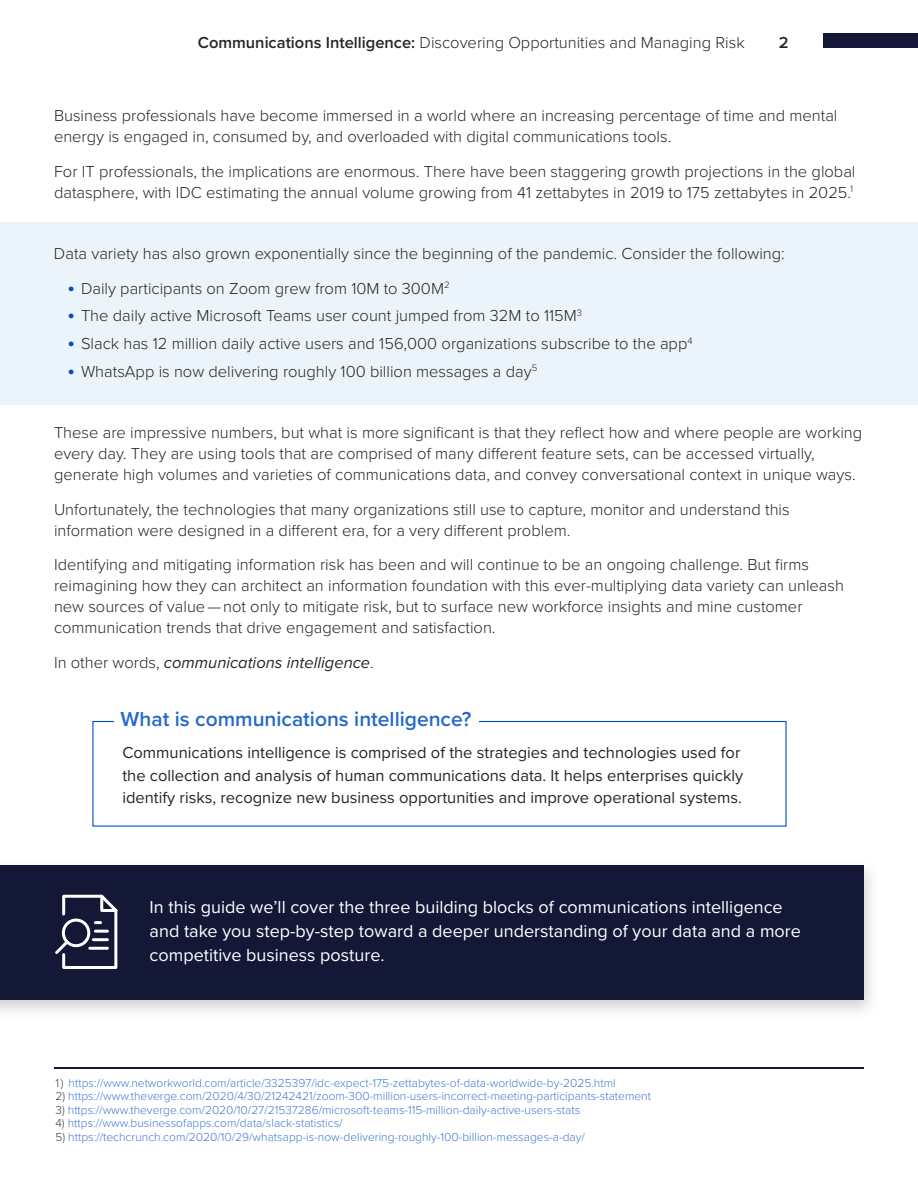
<style>
.page{position:relative;width:918px;height:1188px;background:#fff}
.page>*{position:absolute;margin:0;border:0;box-sizing:border-box;transform-origin:0 0}
.t1{font:600 21px "Proxima Nova";color:#2669cb}
.t2{font:18px/24px "Proxima Nova";color:#fff}
.t3{font:300 16.5px/21px "Proxima Nova";color:#262626}
.t4{font:16.5px/22.5px "Proxima Nova";color:#262626}
.t5{font:italic 16.5px "Proxima Nova";color:#262626}
.t6{font:600 16.5px "Proxima Nova";color:#262626}
.t7{font:300 12px "Proxima Nova";color:#407ad2}
.s1{font-weight:600}
.s2{font-weight:600;font-size:21px;color:#004ec3}
.s3{font-weight:300;font-style:normal}
.s4{color:#404040}
</style>
<div class="page">
<div style="left:823px;top:33px;width:95px;height:15px;background:#121836"></div>
<div style="left:0;top:222px;width:918px;height:183px;background:#ebf4fa"></div>
<hr style="left:54px;top:1068px;width:810px;height:1px;background:#121836">
<div style="left:0;top:857px;width:881px;height:165px;background:#000;opacity:.2"></div>
<div style="left:0;top:865px;width:864px;height:135px;background:#121836"></div>
<svg style="left:55px;top:894px;width:63px;height:75px"></svg>
<svg style="left:92px;top:720px;width:695px;height:107px"></svg>
<p class="t3" style="left:198px;top:31px;width:548px"><span class="s1">Communications Intelligence:</span> Discovering Opportunities and Managing Risk</p>
<p class="t6" style="left:779px;top:30px;width:11px">2</p>
<p class="t3" style="left:54px;top:104px;width:785px">Business professionals have become immersed in a world where an increasing percentage of time and mental energy is engaged in, consumed by, and overloaded with digital communications tools.</p>
<p class="t3" style="left:54px;top:160px;width:803px">For IT professionals, the implications are enormous. There have been staggering growth projections in the global datasphere, with IDC estimating the annual volume growing from 41 zettabytes in 2019 to 175 zettabytes in 2025.<sup>1</sup></p>
<p class="t3" style="left:54px;top:242px;width:732px">Data variety has also grown exponentially since the beginning of the pandemic. Consider the following:</p>
<p class="t3" style="left:68px;top:277px;width:384px"><span class="s2">•</span> Daily participants on Zoom grew from 10M to 300M<sup>2</sup></p>
<p class="t3" style="left:68px;top:304px;width:516px"><span class="s2">•</span> The daily active Microsoft Teams user count jumped from 32M to 115M<sup>3</sup></p>
<p class="t3" style="left:68px;top:332px;width:627px"><span class="s2">•</span> Slack has 12 million daily active users and 156,000 organizations subscribe to the app<sup>4</sup></p>
<p class="t3" style="left:68px;top:360px;width:471px"><span class="s2">•</span> WhatsApp is now delivering roughly 100 billion messages a day<sup>5</sup></p>
<p class="t3" style="left:54px;top:421px;width:810px">These are impressive numbers, but what is more significant is that they reflect how and where people are working every day. They are using tools that are comprised of many different feature sets, can be accessed virtually, generate high volumes and varieties of communications data, and convey conversational context in unique ways.</p>
<p class="t3" style="left:54px;top:498px;width:737px">Unfortunately, the technologies that many organizations still use to capture, monitor and understand this information were designed in a different era, for a very different problem.</p>
<p class="t3" style="left:54px;top:553px;width:792px">Identifying and mitigating information risk has been and will continue to be an ongoing challenge. But firms reimagining how they can architect an information foundation with this ever-multiplying data variety can unleash new sources of value — not only to mitigate risk, but to surface new workforce insights and mine customer communication trends that drive engagement and satisfaction.</p>
<p class="t5" style="left:54px;top:650px;width:321px"><span class="s3">In other words,</span> communications intelligence<span class="s3">.</span></p>
<p class="t1" style="left:121px;top:703px;width:352px">What is communications intelligence?</p>
<p class="t4" style="left:122px;top:741px;width:623px">Communications intelligence is comprised of the strategies and technologies used for the collection and analysis of human communications data. It helps enterprises quickly identify risks, recognize new business opportunities and improve operational systems.</p>
<p class="t2" style="left:150px;top:895px;width:653px">In this guide we’ll cover the three building blocks of communications intelligence and take you step-by-step toward a deeper understanding of your data and a more competitive business posture.</p>
<p class="t7" style="left:56px;top:1074px;width:562px"><span class="s4">1)</span> https://www.networkworld.com/article/3325397/idc-expect-175-zettabytes-of-data-worldwide-by-2025.html</p>
<p class="t7" style="left:56px;top:1087px;width:597px"><span class="s4">2)</span> https://www.theverge.com/2020/4/30/21242421/zoom-300-million-users-incorrect-meeting-participants-statement</p>
<p class="t7" style="left:56px;top:1101px;width:526px"><span class="s4">3)</span> https://www.theverge.com/2020/10/27/21537286/microsoft-teams-115-million-daily-active-users-stats</p>
<p class="t7" style="left:56px;top:1114px;width:289px"><span class="s4">4)</span> https://www.businessofapps.com/data/slack-statistics/</p>
<p class="t7" style="left:56px;top:1128px;width:531px"><span class="s4">5)</span> https://techcrunch.com/2020/10/29/whatsapp-is-now-delivering-roughly-100-billion-messages-a-day/</p>
</div>
